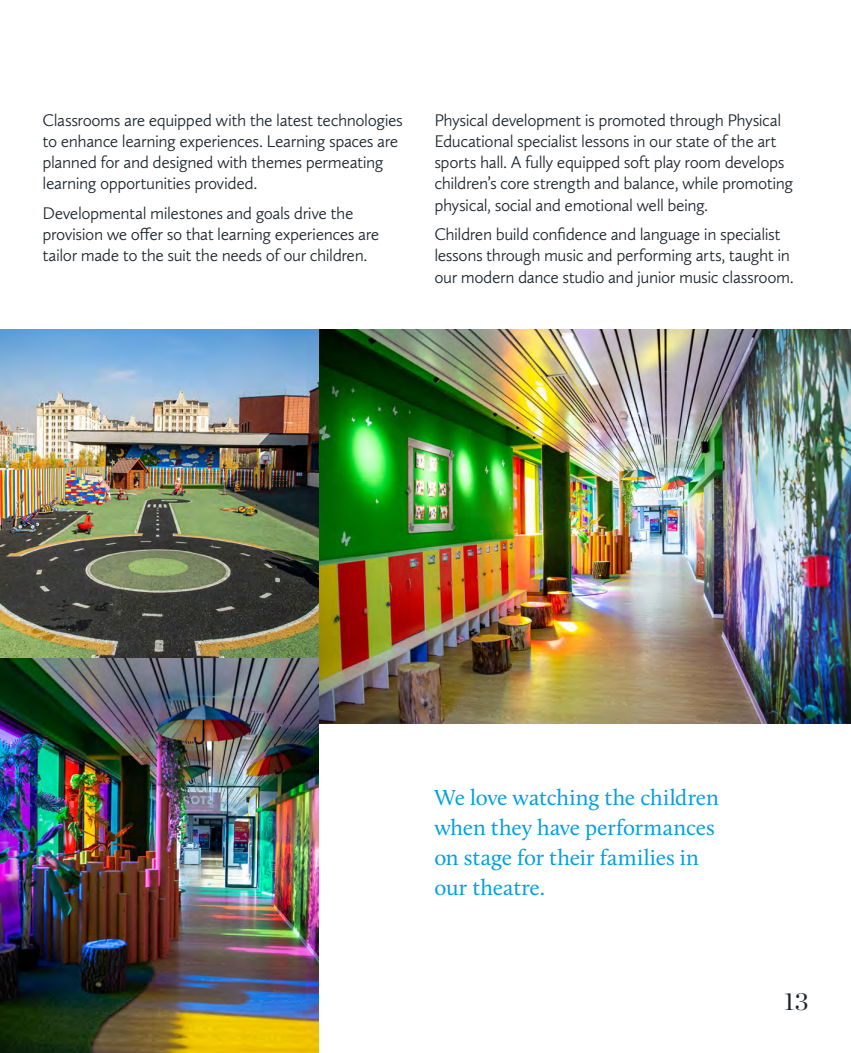
<style>
.page{position:relative;width:851px;height:1053px;background:#fff}
.page>*{position:absolute;margin:0;border:0;box-sizing:border-box;transform-origin:0 0}
.t1{font:25px "Chronicle Display";color:#1c252d}
.t2{font:22.5px/30px "Calluna";letter-spacing:-.005em;color:#009fe3}
.t3{font:300 17.5px/21.2px "Calluna Sans";letter-spacing:-.025em;color:#1c252d}
</style>
<div class="page">
<img style="left:318px;top:329px;width:532px;height:394px">
<img style="left:0;top:329px;width:318px;height:329px">
<img style="left:0;top:658px;width:318px;height:394px">
<img style="left:0;top:735px;width:1px;height:189px">
<img style="left:0;top:551px;width:1px;height:184px">
<p class="t3" style="left:43px;top:109px;width:362px">Classrooms are equipped with the latest technologies to enhance learning experiences. Learning spaces are planned for and designed with themes permeating learning opportunities provided.</p>
<p class="t3" style="left:43px;top:202px;width:338px">Developmental milestones and goals drive the provision we offer so that learning experiences are tailor made to the suit the needs of our children.</p>
<p class="t3" style="left:434px;top:109px;width:360px">Physical development is promoted through Physical Educational specialist lessons in our state of the art sports hall. A fully equipped soft play room develops children’s core strength and balance, while promoting physical, social and emotional well being.</p>
<p class="t3" style="left:434px;top:223px;width:361px">Children build confidence and language in specialist lessons through music and performing arts, taught in our modern dance studio and junior music classroom.</p>
<p class="t2" style="left:434px;top:782px;width:286px">We love watching the children when they have performances on stage for their families in our theatre.</p>
<h1 class="t1" style="left:784px;top:981px;width:26px">13</h1>
</div>
